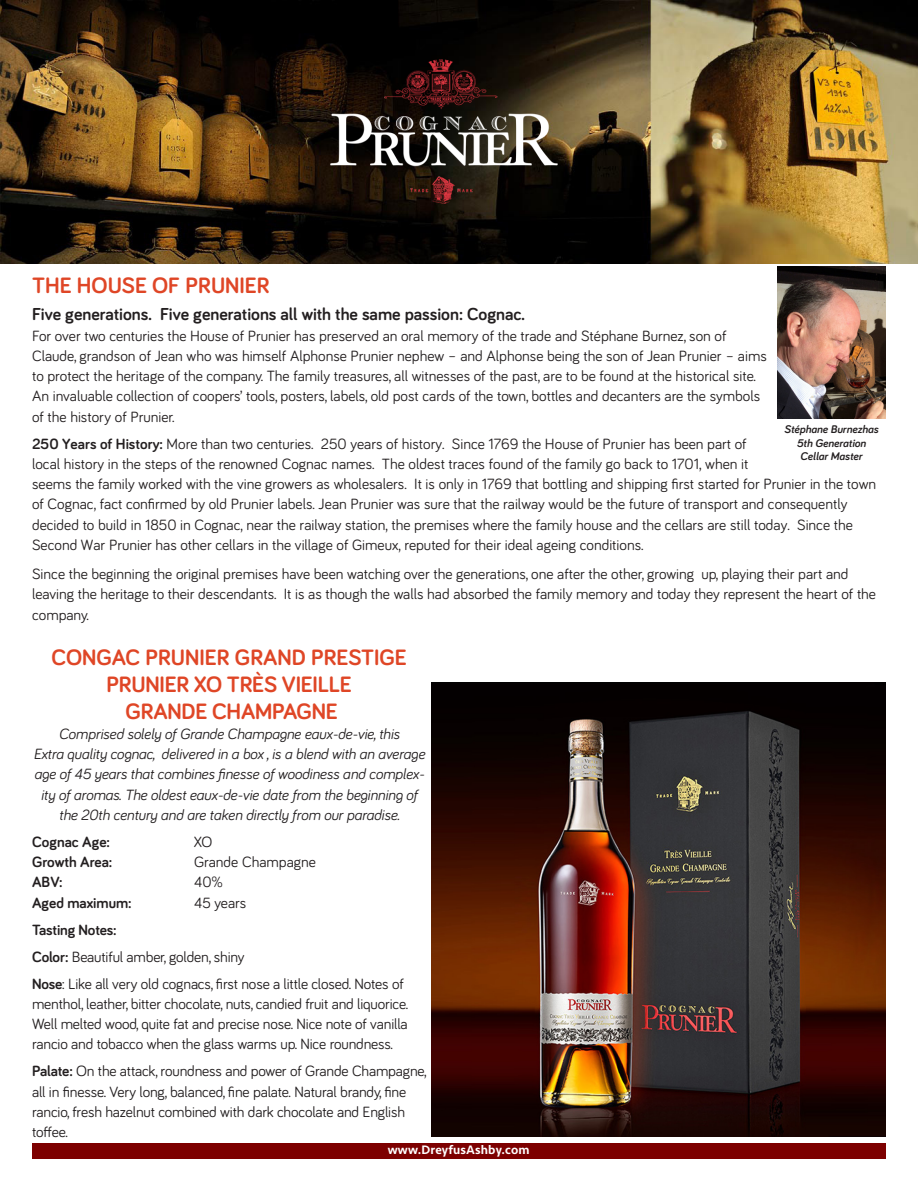
<style>
.page{position:relative;width:918px;height:1188px;background:#fff}
.page>*{position:absolute;margin:0;border:0;box-sizing:border-box;transform-origin:0 0}
.t1{font:700 22.95px "Bariol";letter-spacing:-.005em;color:#df4626}
.t2{font:700 17.85px "Bariol";color:#231f20}
.t3{font:15.3px/20.2px "Bariol";color:#231f20}
.t4{font:italic 15.3px/20.2px "Bariol";letter-spacing:-.01em;color:#231f20;text-align:center}
.t5{font:700 15.3px "Bariol";color:#231f20}
.t6{font:500 12.75px "Seravek Basic";letter-spacing:.01em;color:#fff}
.t7{font:italic 700 11.55px "Bariol";color:#231f20}
.s1{font-weight:700}
</style>
<div class="page">
<img style="left:0;top:0;width:918px;height:264px">
<img style="left:298px;top:33px;width:291px;height:197px">
<img style="left:777px;top:266px;width:108px;height:153px">
<div style="left:32px;top:1143px;width:853px;height:16px;background:#7d0000"></div>
<img style="left:432px;top:683px;width:453px;height:454px">
<p class="t1" style="left:32px;top:270px;width:239px">THE HOUSE OF PRUNIER</p>
<p class="t2" style="left:32px;top:302px;width:495px">Five generations. Five generations all with the same passion: Cognac.</p>
<p class="t3" style="left:32px;top:325px;width:736px">For over two centuries the House of Prunier has preserved an oral memory of the trade and Stéphane Burnez, son of Claude, grandson of Jean who was himself Alphonse Prunier nephew – and Alphonse being the son of Jean Prunier – aims to protect the heritage of the company. The family treasures, all witnesses of the past, are to be found at the historical site.<br>An invaluable collection of coopers’ tools, posters, labels, old post cards of the town, bottles and decanters are the symbols of the history of Prunier.</p>
<p class="t3" style="left:32px;top:433px;width:846px"><span class="s1">250 Years of History:</span> More than two centuries. 250 years of history. Since 1769 the House of Prunier has been part of<br>local history in the steps of the renowned Cognac names. The oldest traces found of the family go back to 1701, when it<br>seems the family worked with the vine growers as wholesalers. It is only in 1769 that bottling and shipping first started for Prunier in the town of Cognac, fact confirmed by old Prunier labels. Jean Prunier was sure that the railway would be the future of transport and consequently decided to build in 1850 in Cognac, near the railway station, the premises where the family house and the cellars are still today. Since the Second War Prunier has other cellars in the village of Gimeux, reputed for their ideal ageing conditions.</p>
<p class="t3" style="left:32px;top:563px;width:845px">Since the beginning the original premises have been watching over the generations, one after the other, growing up, playing their part and leaving the heritage to their descendants. It is as though the walls had absorbed the family memory and today they represent the heart of the company.</p>
<p class="t1" style="left:51px;top:641px;width:357px">CONGAC PRUNIER GRAND PRESTIGE</p>
<p class="t1" style="left:106px;top:668px;width:247px">PRUNIER XO TRÈS VIEILLE</p>
<p class="t1" style="left:126px;top:695px;width:214px">GRANDE CHAMPAGNE</p>
<p class="t4" style="left:59px;top:723px;width:342px">Comprised solely of Grande Champagne eaux-de-vie, this</p>
<p class="t4" style="left:33px;top:743px;width:393px">Extra quality cognac, delivered in a box , is a blend with an average age of 45 years that combines finesse of woodiness and complex&shy;ity of aromas. The oldest eaux-de-vie date from the beginning of the 20th century and are taken directly from our paradise.</p>
<p class="t5" style="left:32px;top:831px;width:79px">Cognac Age:</p>
<p class="t3" style="left:194px;top:831px;width:20px">XO</p>
<p class="t5" style="left:32px;top:852px;width:82px">Growth Area:</p>
<p class="t3" style="left:194px;top:851px;width:123px">Grande Champagne</p>
<p class="t5" style="left:32px;top:872px;width:32px">ABV:</p>
<p class="t3" style="left:194px;top:871px;width:30px">40%</p>
<p class="t5" style="left:32px;top:892px;width:101px">Aged maximum:</p>
<p class="t3" style="left:194px;top:892px;width:54px">45 years</p>
<p class="t5" style="left:32px;top:919px;width:86px">Tasting Notes:</p>
<p class="t3" style="left:32px;top:946px;width:214px"><span class="s1">Color:</span> Beautiful amber, golden, shiny</p>
<p class="t3" style="left:32px;top:973px;width:378px"><span class="s1">Nose</span>: Like all very old cognacs, first nose a little closed. Notes of menthol, leather, bitter chocolate, nuts, candied fruit and liquorice.<br>Well melted wood, quite fat and precise nose. Nice note of vanilla rancio and tobacco when the glass warms up. Nice roundness.</p>
<p class="t3" style="left:32px;top:1060px;width:396px"><span class="s1">Palate:</span> On the attack, roundness and power of Grande Champagne, all in finesse. Very long, balanced, fine palate. Natural brandy, fine rancio, fresh hazelnut combined with dark chocolate and English toffee.</p>
<p class="t7" style="left:784px;top:422px;width:96px">Stéphane Burnezhas</p>
<p class="t7" style="left:797px;top:435px;width:71px">5th Generation</p>
<p class="t7" style="left:800px;top:449px;width:63px">Cellar Master</p>
<p class="t6" style="left:388px;top:1142px;width:143px">www.DreyfusAshby.com</p>
</div>
